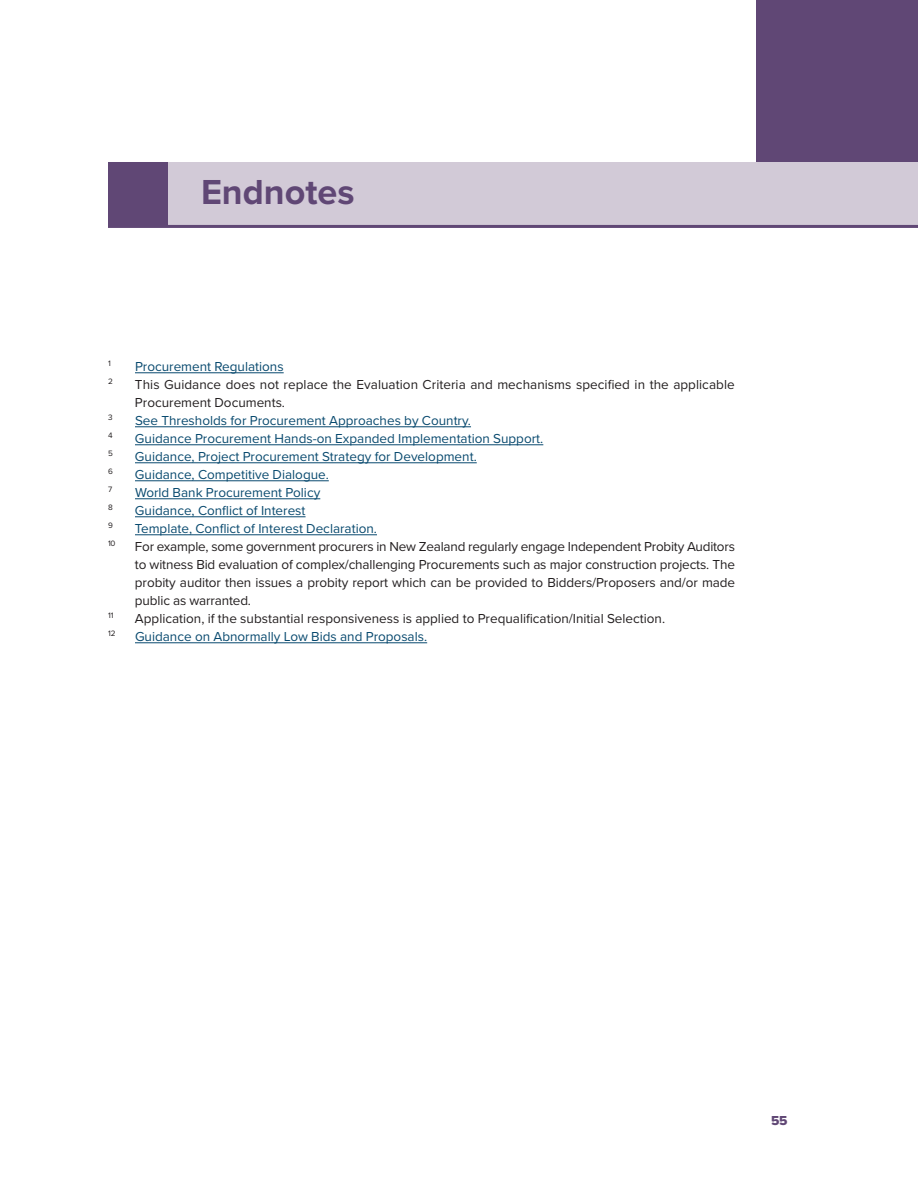
<style>
.page{position:relative;width:918px;height:1188px;background:#fff}
.page>*{position:absolute;margin:0;border:0;box-sizing:border-box;transform-origin:0 0}
.t1{font:700 36px "Proxima Nova";color:#604775}
.t2{font:13.5px/18px "Proxima Nova";color:#231f20}
.t3{font:13.5px "Proxima Nova";color:#094a6f}
.t4{font:13.5px "Proxima Nova Extrabld";color:#604775}
.t5{font:8.1px "Proxima Nova";color:#231f20}
</style>
<div class="page">
<hr style="left:135px;top:372px;width:149px;height:1px;background:#094a6f">
<hr style="left:135px;top:426px;width:336px;height:1px;background:#094a6f">
<hr style="left:135px;top:444px;width:408px;height:1px;background:#094a6f">
<hr style="left:135px;top:462px;width:342px;height:1px;background:#094a6f">
<hr style="left:135px;top:480px;width:194px;height:1px;background:#094a6f">
<hr style="left:135px;top:498px;width:185px;height:1px;background:#094a6f">
<hr style="left:135px;top:516px;width:171px;height:1px;background:#094a6f">
<hr style="left:135px;top:534px;width:242px;height:1px;background:#094a6f">
<hr style="left:135px;top:642px;width:292px;height:1px;background:#094a6f">
<div style="left:168px;top:162px;width:750px;height:63px;background:#d2cad7"></div>
<div style="left:108px;top:162px;width:60px;height:63px;background:#604775"></div>
<hr style="left:108px;top:225px;width:810px;height:3px;background:#604775">
<div style="left:756px;top:0;width:162px;height:162px;background:#604775"></div>
<h1 class="t1" style="left:201px;top:165px;width:155px">Endnotes</h1>
<p class="t5" style="left:108px;top:357px;width:4px">1</p>
<p class="t3" style="left:135px;top:356px;width:150px">Procurement Regulations</p>
<p class="t5" style="left:108px;top:375px;width:6px">2</p>
<p class="t2" style="left:135px;top:375px;width:601px">This Guidance does not replace the Evaluation Criteria and mechanisms specified in the applicable<br>Procurement Documents.</p>
<p class="t5" style="left:108px;top:411px;width:6px">3</p>
<p class="t3" style="left:135px;top:410px;width:338px">See Thresholds for Procurement Approaches by Country.</p>
<p class="t5" style="left:108px;top:429px;width:6px">4</p>
<p class="t3" style="left:135px;top:428px;width:410px">Guidance Procurement Hands-on Expanded Implementation Support.</p>
<p class="t5" style="left:108px;top:447px;width:6px">5</p>
<p class="t3" style="left:135px;top:446px;width:343px">Guidance, Project Procurement Strategy for Development.</p>
<p class="t5" style="left:108px;top:465px;width:6px">6</p>
<p class="t3" style="left:135px;top:464px;width:195px">Guidance, Competitive Dialogue.</p>
<p class="t5" style="left:108px;top:483px;width:6px">7</p>
<p class="t3" style="left:135px;top:482px;width:187px">World Bank Procurement Policy</p>
<p class="t5" style="left:108px;top:501px;width:6px">8</p>
<p class="t3" style="left:135px;top:500px;width:172px">Guidance, Conflict of Interest</p>
<p class="t5" style="left:108px;top:519px;width:6px">9</p>
<p class="t3" style="left:135px;top:518px;width:244px">Template, Conflict of Interest Declaration.</p>
<p class="t5" style="left:108px;top:537px;width:9px">10</p>
<p class="t2" style="left:135px;top:537px;width:602px;text-align:justify">For example, some government procurers in New Zealand regularly engage Independent Probity Auditors to witness Bid evaluation of complex/challenging Procurements such as major construction projects. The probity auditor then issues a probity report which can be provided to Bidders/Proposers and/or made public as warranted.</p>
<p class="t5" style="left:108px;top:609px;width:7px">11</p>
<p class="t2" style="left:135px;top:609px;width:532px">Application, if the substantial responsiveness is applied to Prequalification/Initial Selection.</p>
<p class="t5" style="left:108px;top:627px;width:9px">12</p>
<p class="t3" style="left:135px;top:626px;width:294px">Guidance on Abnormally Low Bids and Proposals.</p>
<p class="t4" style="left:771px;top:1110px;width:18px">55</p>
</div>
